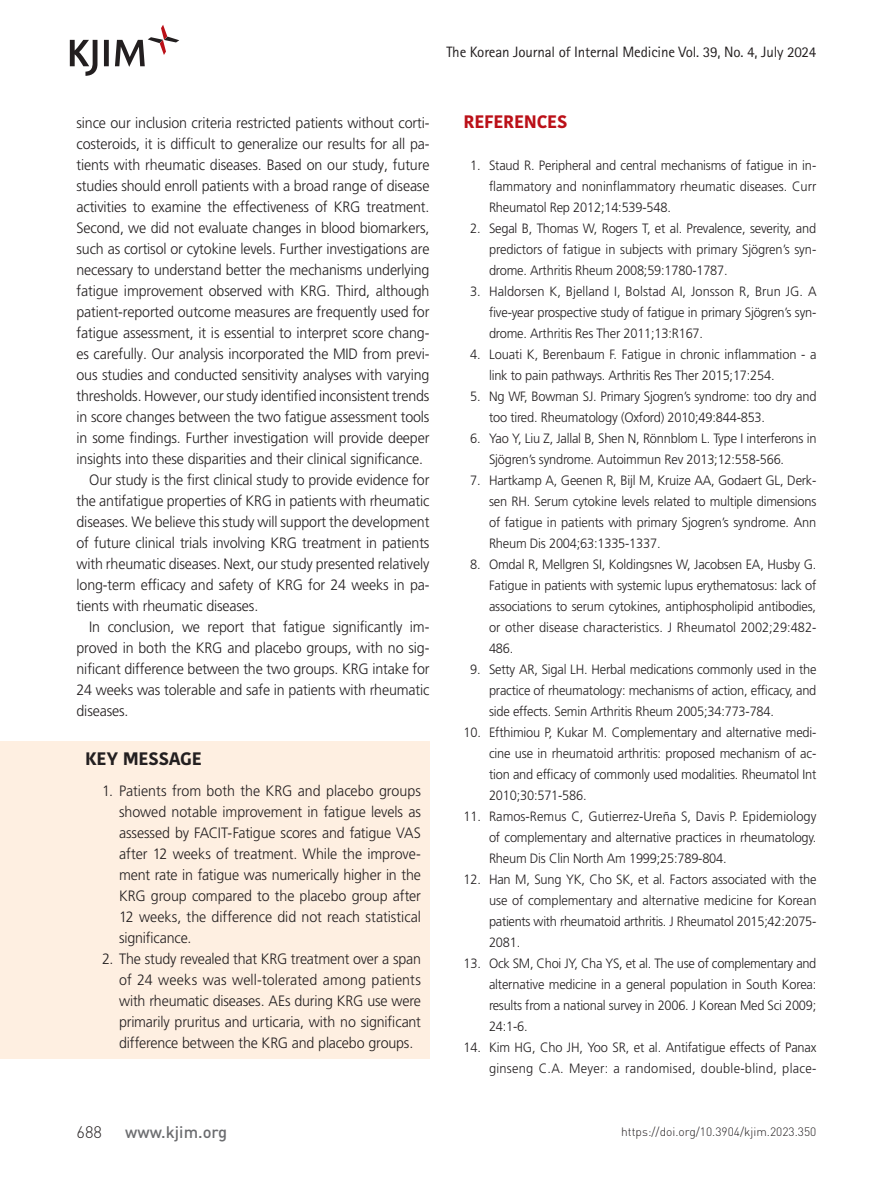
<style>
.page{position:relative;width:893px;height:1191px;background:#fff}
.page>*{position:absolute;margin:0;border:0;box-sizing:border-box;transform-origin:0 0}
.t1{font:700 18px "Kohinoor Bangla";letter-spacing:-.01em;color:#231f20}
.t2{font:700 18px "Kohinoor Bangla";letter-spacing:-.015em;color:#bb1018}
.t3{font:500 16.5px "DIN Pro";color:#6c6d70}
.t4{font:300 16.5px "DIN Pro";color:#231f20}
.t5{font:300 15px/21px "Frutiger LT Std";letter-spacing:-.01em;color:#231f20;text-align:justify;scale:.95 1}
.t6{font:15px "Rotis Sans Serif Std";letter-spacing:-.01em;color:#231f20}
.t7{font:300 13.5px/21px "Frutiger LT Std";letter-spacing:-.015em;color:#231f20;text-align:justify;scale:.95 1}
.t8{font:300 12px "DIN Pro";color:#231f20}
</style>
<div class="page">
<svg style="left:70px;top:25px;width:109px;height:51px"></svg>
<div style="left:0;top:741px;width:429px;height:318px;background:#feefe1"></div>
<p class="t6" style="left:446px;top:43px;width:372px">The Korean Journal of Internal Medicine Vol. 39, No. 4, July 2024</p>
<p class="t5" style="left:77px;top:112px;width:373px">since our inclusion criteria restricted patients without corti-</p>
<p class="t5" style="left:77px;top:133px;width:373px">costeroids, it is difficult to generalize our results for all pa-</p>
<p class="t5" style="left:77px;top:154px;width:373px">tients with rheumatic diseases. Based on our study, future</p>
<p class="t5" style="left:77px;top:175px;width:373px">studies should enroll patients with a broad range of disease</p>
<p class="t5" style="left:77px;top:196px;width:373px">activities to examine the effectiveness of KRG treatment.</p>
<p class="t5" style="left:77px;top:217px;width:373px">Second, we did not evaluate changes in blood biomarkers,</p>
<p class="t5" style="left:77px;top:238px;width:373px">such as cortisol or cytokine levels. Further investigations are</p>
<p class="t5" style="left:77px;top:259px;width:373px">necessary to understand better the mechanisms underlying</p>
<p class="t5" style="left:77px;top:280px;width:373px">fatigue improvement observed with KRG. Third, although</p>
<p class="t5" style="left:77px;top:301px;width:373px">patient-reported outcome measures are frequently used for</p>
<p class="t5" style="left:77px;top:322px;width:373px">fatigue assessment, it is essential to interpret score chang-</p>
<p class="t5" style="left:77px;top:343px;width:373px">es carefully. Our analysis incorporated the MID from previ-</p>
<p class="t5" style="left:77px;top:364px;width:373px">ous studies and conducted sensitivity analyses with varying</p>
<p class="t5" style="left:77px;top:385px;width:373px">thresholds. However, our study identified inconsistent trends</p>
<p class="t5" style="left:77px;top:406px;width:373px">in score changes between the two fatigue assessment tools</p>
<p class="t5" style="left:77px;top:427px;width:373px">in some findings. Further investigation will provide deeper</p>
<p class="t5" style="left:77px;top:448px;width:366px">insights into these disparities and their clinical significance.</p>
<p class="t5" style="left:89px;top:469px;width:360px">Our study is the first clinical study to provide evidence for</p>
<p class="t5" style="left:77px;top:490px;width:373px">the antifatigue properties of KRG in patients with rheumatic</p>
<p class="t5" style="left:77px;top:511px;width:373px">diseases. We believe this study will support the development</p>
<p class="t5" style="left:77px;top:532px;width:373px">of future clinical trials involving KRG treatment in patients</p>
<p class="t5" style="left:77px;top:553px;width:373px">with rheumatic diseases. Next, our study presented relatively</p>
<p class="t5" style="left:77px;top:574px;width:373px">long-term efficacy and safety of KRG for 24 weeks in pa-</p>
<p class="t5" style="left:77px;top:595px;width:193px">tients with rheumatic diseases.</p>
<p class="t5" style="left:89px;top:616px;width:360px">In conclusion, we report that fatigue significantly im-</p>
<p class="t5" style="left:77px;top:637px;width:373px">proved in both the KRG and placebo groups, with no sig-</p>
<p class="t5" style="left:77px;top:658px;width:373px">nificant difference between the two groups. KRG intake for</p>
<p class="t5" style="left:77px;top:679px;width:373px">24 weeks was tolerable and safe in patients with rheumatic</p>
<p class="t5" style="left:77px;top:700px;width:56px">diseases.</p>
<p class="t1" style="left:85px;top:742px;width:118px">KEY MESSAGE</p>
<p class="t5" style="left:119px;top:780px;width:319px;text-indent:-17px">1. Patients from both the KRG and placebo groups showed notable improvement in fatigue levels as assessed by FACIT-Fatigue scores and fatigue VAS after 12 weeks of treatment. While the improve&shy;ment rate in fatigue was numerically higher in the KRG group compared to the placebo group after 12 weeks, the difference did not reach statistical significance.</p>
<p class="t5" style="left:119px;top:948px;width:319px;text-indent:-17px">2. The study revealed that KRG treatment over a span of 24 weeks was well-tolerated among patients with rheumatic diseases. AEs during KRG use were primarily pruritus and urticaria, with no significant difference between the KRG and placebo groups.</p>
<p class="t4" style="left:77px;top:1120px;width:27px">688</p>
<p class="t3" style="left:125px;top:1120px;width:104px">www.kjim.org</p>
<p class="t2" style="left:463px;top:105px;width:105px">REFERENCES</p>
<p class="t7" style="left:489px;top:155px;width:346px;text-indent:-19px">1. Staud R. Peripheral and central mechanisms of fatigue in in&shy;flammatory and noninflammatory rheumatic diseases. Curr Rheumatol Rep 2012;14:539-548.</p>
<p class="t7" style="left:489px;top:218px;width:346px;text-indent:-19px">2. Segal B, Thomas W, Rogers T, et al. Prevalence, severity, and predictors of fatigue in subjects with primary Sjögren’s syn&shy;drome. Arthritis Rheum 2008;59:1780-1787.</p>
<p class="t7" style="left:489px;top:281px;width:346px;text-indent:-19px">3. Haldorsen K, Bjelland I, Bolstad AI, Jonsson R, Brun JG. A five-year prospective study of fatigue in primary Sjögren’s syn&shy;drome. Arthritis Res Ther 2011;13:R167.</p>
<p class="t7" style="left:489px;top:344px;width:346px;text-indent:-19px">4. Louati K, Berenbaum F. Fatigue in chronic inflammation - a link to pain pathways. Arthritis Res Ther 2015;17:254.</p>
<p class="t7" style="left:489px;top:386px;width:346px;text-indent:-19px">5. Ng WF, Bowman SJ. Primary Sjogren’s syndrome: too dry and too tired. Rheumatology (Oxford) 2010;49:844-853.</p>
<p class="t7" style="left:489px;top:428px;width:346px;text-indent:-19px">6. Yao Y, Liu Z, Jallal B, Shen N, Rönnblom L. Type I interferons in<br>Sjögren’s syndrome. Autoimmun Rev 2013;12:558-566.</p>
<p class="t7" style="left:489px;top:470px;width:346px;text-indent:-19px">7. Hartkamp A, Geenen R, Bijl M, Kruize AA, Godaert GL, Derk&shy;sen RH. Serum cytokine levels related to multiple dimensions of fatigue in patients with primary Sjogren’s syndrome. Ann Rheum Dis 2004;63:1335-1337.</p>
<p class="t7" style="left:489px;top:554px;width:346px;text-indent:-19px">8. Omdal R, Mellgren SI, Koldingsnes W, Jacobsen EA, Husby G.<br>Fatigue in patients with systemic lupus erythematosus: lack of associations to serum cytokines, antiphospholipid antibodies, or other disease characteristics. J Rheumatol 2002;29:482- 486.</p>
<p class="t7" style="left:489px;top:659px;width:346px;text-indent:-19px">9. Setty AR, Sigal LH. Herbal medications commonly used in the practice of rheumatology: mechanisms of action, efficacy, and side effects. Semin Arthritis Rheum 2005;34:773-784.</p>
<p class="t7" style="left:489px;top:722px;width:346px;text-indent:-26px">10. Efthimiou P, Kukar M. Complementary and alternative medi&shy;cine use in rheumatoid arthritis: proposed mechanism of ac&shy;tion and efficacy of commonly used modalities. Rheumatol Int 2010;30:571-586.</p>
<p class="t7" style="left:489px;top:806px;width:346px;text-indent:-26px">11. Ramos-Remus C, Gutierrez-Ureña S, Davis P. Epidemiology of complementary and alternative practices in rheumatology.<br>Rheum Dis Clin North Am 1999;25:789-804.</p>
<p class="t7" style="left:489px;top:869px;width:346px;text-indent:-26px">12. Han M, Sung YK, Cho SK, et al. Factors associated with the use of complementary and alternative medicine for Korean patients with rheumatoid arthritis. J Rheumatol 2015;42:2075- 2081.</p>
<p class="t7" style="left:489px;top:953px;width:346px;text-indent:-26px">13. Ock SM, Choi JY, Cha YS, et al. The use of complementary and alternative medicine in a general population in South Korea: results from a national survey in 2006. J Korean Med Sci 2009; 24:1-6.</p>
<p class="t7" style="left:463px;top:1037px;width:373px;text-align:right">14. Kim HG, Cho JH, Yoo SR, et al. Antifatigue effects of Panax ginseng C.A. Meyer: a randomised, double-blind, place-</p>
<p class="t8" style="left:621px;top:1123px;width:197px">https://doi.org/10.3904/kjim.2023.350</p>
</div>
